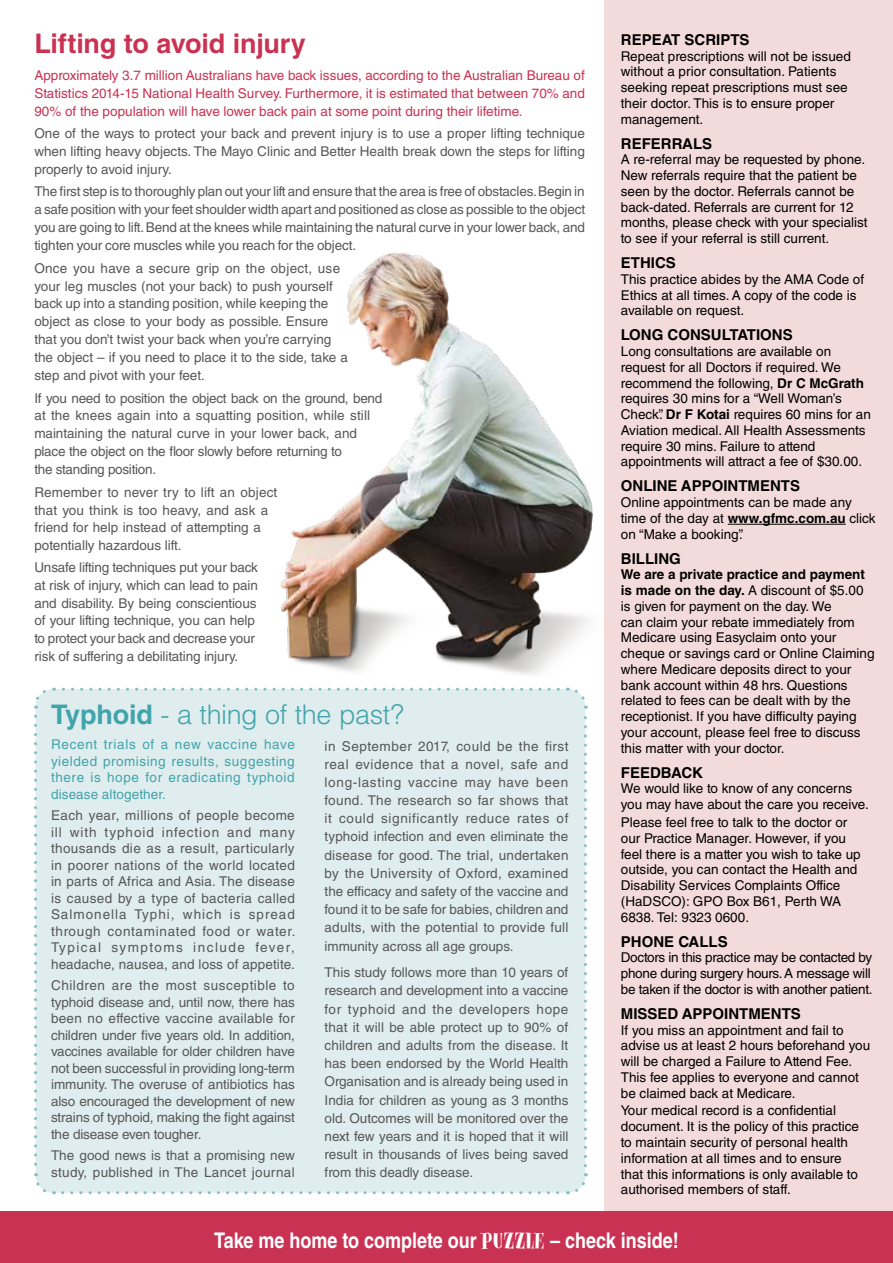
<style>
.page{position:relative;width:893px;height:1263px;background:#fff}
.page>*{position:absolute;margin:0;border:0;box-sizing:border-box;transform-origin:0 0}
.t1{font:300 27px "Helvetica LT Std";letter-spacing:-.015em;color:#42a4ab}
.t2{font:700 27px "Helvetica LT Std";letter-spacing:-.01em;color:#ca3253}
.t3{font:700 21.6px "Helvetica LT Std";color:#fff;scale:.83 1}
.t4{font:700 15px "Helvetica LT Std";color:#000}
.t5{font:13.5px/18.1px "Helvetica LT Std";color:#575756;text-align:justify}
.t6{font:13.5px/15.8px "Helvetica LT Std";color:#000}
.t7{font:13.5px/18px "Helvetica LT Std";color:#ca3253;text-align:justify}
.t8{font:13.5px/18px "Helvetica LT Std";letter-spacing:-.02em;color:#575756}
.t9{font:13.5px/16.5px "Helvetica LT Std";letter-spacing:.045em;color:#42a4ab;text-align:justify}
.t10{font:13.5px/15.8px "Helvetica LT Std";letter-spacing:-.02em;color:#000}
.t11{font:13.5px/16.5px "Helvetica LT Std";letter-spacing:.025em;color:#575756}
.s1{font-weight:700}
.s2{font-family:"Spumoni";font-weight:400;font-size:25.2px}
</style>
<div class="page">
<div style="left:604px;top:0;width:289px;height:1213px;background:#f4dbdb"></div>
<div style="left:0;top:1211px;width:893px;height:52px;background:#ca3253"></div>
<hr style="left:728px;top:524px;width:118px;height:1px;background:#000">
<img style="left:281px;top:253px;width:312px;height:436px">
<div style="left:36px;top:689px;width:549px;height:504px;background:#dfedee;border-radius:18px"></div>
<svg style="left:34px;top:690px;width:13px;height:19px"></svg>
<svg style="left:34px;top:716px;width:21px;height:479px"></svg>
<svg style="left:63px;top:1173px;width:525px;height:21px"></svg>
<svg style="left:567px;top:686px;width:20px;height:480px"></svg>
<svg style="left:54px;top:688px;width:504px;height:3px"></svg>
<h1 class="t2" style="left:34px;top:27px;width:273px">Lifting to avoid injury</h1>
<p class="t7" style="left:34px;top:66px;width:552px">Approximately 3.7 million Australians have back issues, according to the Australian Bureau of Statistics 2014-15 National Health Survey. Furthermore, it is estimated that between 70% and 90% of the population will have lower back pain at some point during their lifetime.</p>
<p class="t5" style="left:34px;top:125px;width:552px">One of the ways to protect your back and prevent injury is to use a proper lifting technique when lifting heavy objects. The Mayo Clinic and Better Health break down the steps for lifting properly to avoid injury.</p>
<p class="t5" style="left:34px;top:183px;width:552px">The first step is to thoroughly plan out your lift and ensure that the area is free of obstacles. Begin in a safe position with your feet shoulder width apart and positioned as close as possible to the object you are going to lift. Bend at the knees while maintaining the natural curve in your lower back, and tighten your core muscles while you reach for the object.</p>
<p class="t5" style="left:34px;top:259px;width:315px;text-align:left">Once you have a secure grip on the object, use your leg muscles (not your back) to push yourself back up into a standing position, while keeping the object as close to your body as possible. Ensure that you don’t twist your back when you’re carrying the object – if you need to place it to the side, take a step and pivot with your feet.</p>
<p class="t8" style="left:34px;top:389px;width:350px">If you need to position the object back on the ground, bend at the knees again into a squatting position, while still maintaining the natural curve in your lower back, and place the object on the floor slowly before returning to<br>the standing position.</p>
<p class="t5" style="left:34px;top:483px;width:245px;text-align:left">Remember to never try to lift an object that you think is too heavy, and ask a friend for help instead of attempting a potentially hazardous lift.</p>
<p class="t5" style="left:34px;top:559px;width:225px;line-height:17.7px;text-align:left">Unsafe lifting techniques put your back at risk of injury, which can lead to pain and disability. By being conscientious of your lifting technique, you can help to protect your back and decrease your risk of suffering a debilitating injury.</p>
<h1 class="t1" style="left:51px;top:698px;width:354px"><span class="s1">Typhoid</span> - a thing of the past?</h1>
<p class="t9" style="left:51px;top:736px;width:245px">Recent trials of a new vaccine have yielded promising results, suggesting there is hope for eradicating typhoid disease altogether.</p>
<p class="t5" style="left:51px;top:807px;width:246px;line-height:16.5px">Each year, millions of people become ill with typhoid infection and many thousands die as a result, particularly in poorer nations of the world located in parts of Africa and Asia. The disease is caused by a type of bacteria called Salmonella Typhi, which is spread through contaminated food or water.<br>Typical symptoms include fever, headache, nausea, and loss of appetite.</p>
<p class="t5" style="left:51px;top:977px;width:245px;line-height:16.5px">Children are the most susceptible to typhoid disease and, until now, there has been no effective vaccine available for children under five years old. In addition, vaccines available for older children have not been successful in providing long-term immunity. The overuse of antibiotics has also encouraged the development of new strains of typhoid, making the fight against the disease even tougher.</p>
<p class="t11" style="left:51px;top:1147px;width:245px">The good news is that a promising new study, published in The Lancet journal</p>
<p class="t5" style="left:325px;top:737px;width:245px">in September 2017, could be the first real evidence that a novel, safe and long-lasting vaccine may have been found. The research so far shows that it could significantly reduce rates of typhoid infection and even eliminate the disease for good. The trial, undertaken by the University of Oxford, examined the efficacy and safety of the vaccine and found it to be safe for babies, children and adults, with the potential to provide full immunity across all age groups.</p>
<p class="t5" style="left:325px;top:963px;width:245px">This study follows more than 10 years of research and development into a vaccine for typhoid and the developers hope that it will be able protect up to 90% of children and adults from the disease. It has been endorsed by the World Health Organisation and is already being used in India for children as young as 3 months old. Outcomes will be monitored over the next few years and it is hoped that it will result in thousands of lives being saved from this deadly disease.</p>
<p class="t4" style="left:621px;top:30px;width:130px">REPEAT SCRIPTS</p>
<p class="t6" style="left:621px;top:48px;width:231px">Repeat prescriptions will not be issued without a prior consultation. Patients seeking repeat prescriptions must see their doctor. This is to ensure proper management.</p>
<p class="t4" style="left:621px;top:134px;width:93px">REFERRALS</p>
<p class="t6" style="left:621px;top:152px;width:248px">A re-referral may be requested by phone.<br>New referrals require that the patient be seen by the doctor. Referrals cannot be back-dated. Referrals are current for 12 months, please check with your specialist to see if your referral is still current.</p>
<p class="t4" style="left:621px;top:254px;width:57px">ETHICS</p>
<p class="t6" style="left:621px;top:271px;width:245px">This practice abides by the AMA Code of<br>Ethics at all times. A copy of the code is available on request.</p>
<p class="t4" style="left:621px;top:326px;width:173px">LONG CONSULTATIONS</p>
<p class="t6" style="left:621px;top:343px;width:252px">Long consultations are available on request for all Doctors if required. We recommend the following, <span class="s1">Dr C McGrath </span>requires 30 mins for a “Well Woman’s Check”. <span class="s1">Dr F Kotai</span> requires 60 mins for an Aviation medical. All Health Assessments require 30 mins. Failure to attend appointments will attract a fee of $30.00.</p>
<p class="t4" style="left:621px;top:477px;width:181px">ONLINE APPOINTMENTS</p>
<p class="t6" style="left:621px;top:494px;width:256px">Online appointments can be made any time of the day at <span class="s1">www.gfmc.com.au</span> click on “Make a booking”.</p>
<p class="t4" style="left:621px;top:549px;width:61px">BILLING</p>
<p class="t6" style="left:621px;top:567px;width:255px"><span class="s1">We are a private practice and payment is made on the day.</span> A discount of $5.00 is given for payment on the day. We<br>can claim your rebate immediately from Medicare using Easyclaim onto your cheque or savings card or Online Claiming where Medicare deposits direct to your bank account within 48 hrs. Questions related to fees can be dealt with by the receptionist. If you have difficulty paying your account, please feel free to discuss this matter with your doctor.</p>
<p class="t4" style="left:621px;top:763px;width:84px">FEEDBACK</p>
<p class="t6" style="left:621px;top:781px;width:249px">We would like to know of any concerns you may have about the care you receive.</p>
<p class="t6" style="left:621px;top:814px;width:241px">Please feel free to talk to the doctor or our Practice Manager. However, if you feel there is a matter you wish to take up outside, you can contact the Health and Disability Services Complaints Office (HaDSCO): GPO Box B61, Perth WA 6838. Tel: 9323 0600.</p>
<p class="t4" style="left:621px;top:932px;width:108px">PHONE CALLS</p>
<p class="t10" style="left:621px;top:950px;width:253px">Doctors in this practice may be contacted by phone during surgery hours. A message will be taken if the doctor is with another patient.</p>
<p class="t4" style="left:621px;top:1004px;width:182px">MISSED APPOINTMENTS</p>
<p class="t6" style="left:621px;top:1022px;width:251px">If you miss an appointment and fail to advise us at least 2 hours beforehand you will be charged a Failure to Attend Fee.<br>This fee applies to everyone and cannot be claimed back at Medicare.</p>
<p class="t6" style="left:621px;top:1103px;width:240px">Your medical record is a confidential document. It is the policy of this practice to maintain security of personal health information at all times and to ensure that this informations is only available to authorised members of staff.</p>
<h2 class="t3" style="left:214px;top:1227px;width:561px">Take me home to complete our <span class="s2">PUZZLE</span> – check inside!</h2>
</div>
